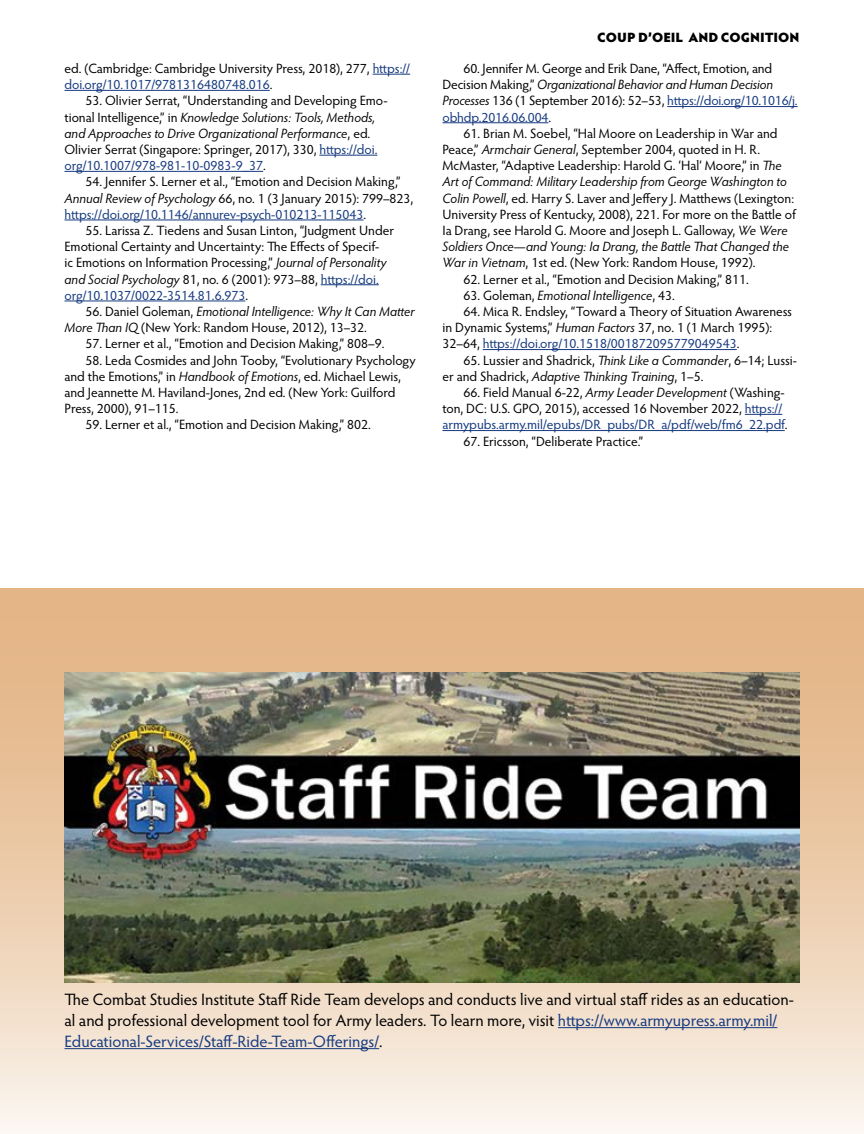
<style>
.page{position:relative;width:864px;height:1134px;background:#fff}
.page>*{position:absolute;margin:0;border:0;box-sizing:border-box;transform-origin:0 0}
.wr-body{font:16.5px/21px "Hypatia Sans Pro";color:#000}
.endnote{font:13.5px/16.2px "Hypatia Sans Pro";color:#000}
.endnote__-10{font:13.5px/16.2px "Hypatia Sans Pro";letter-spacing:-.01em;color:#000}
.endnote-2{font:italic 13.5px "Hypatia Sans Pro";color:#000}
.t1{font:900 13.5px "Hypatia Sans Pro";color:#000}
.s1{color:#15397f}
.s2{font-style:italic}
.s3{font-style:normal}
</style>
<div class="page">
<hr style="left:373px;top:74px;width:37px;height:1px;background:#15397f">
<hr style="left:64px;top:90px;width:206px;height:1px;background:#15397f">
<hr style="left:319px;top:155px;width:58px;height:1px;background:#15397f">
<hr style="left:64px;top:171px;width:199px;height:1px;background:#15397f">
<hr style="left:64px;top:220px;width:300px;height:1px;background:#15397f">
<hr style="left:321px;top:284px;width:58px;height:1px;background:#15397f">
<hr style="left:64px;top:301px;width:181px;height:1px;background:#15397f">
<hr style="left:667px;top:106px;width:131px;height:1px;background:#15397f">
<hr style="left:442px;top:122px;width:106px;height:1px;background:#15397f">
<hr style="left:483px;top:349px;width:254px;height:1px;background:#15397f">
<hr style="left:745px;top:414px;width:37px;height:1px;background:#15397f">
<hr style="left:442px;top:430px;width:343px;height:1px;background:#15397f">
<svg style="left:0;top:588px;width:864px;height:546px;background:#eed3b8"></svg>
<img style="left:64px;top:672px;width:736px;height:311px">
<hr style="left:558px;top:1027px;width:219px;height:1px;background:#15397f">
<hr style="left:64px;top:1048px;width:315px;height:1px;background:#15397f">
<p class="endnote" style="left:64px;top:60px;width:347px">ed. (Cambridge: Cambridge University Press, 2018), 277, <span class="s1">https:// doi.org/10.1017/9781316480748.016</span>.</p>
<p class="endnote" style="left:64px;top:92px;width:325px;text-indent:21px">53. Olivier Serrat, “Understanding and Developing Emo&shy;tional Intelligence,” in <span class="s2">Knowledge Solutions: Tools, Methods, and Approaches to Drive Organizational Performance</span>, ed.<br>Olivier Serrat (Singapore: Springer, 2017), 330, <span class="s1">https://doi. org/10.1007/978-981-10-0983-9_37</span>.</p>
<p class="endnote" style="left:64px;top:173px;width:350px;text-indent:21px">54. Jennifer S. Lerner et al., “Emotion and Decision Making,”<br><span class="s2">Annual Review of Psychology</span> 66, no. 1 (3 January 2015): 799–823, <span class="s1">https://doi.org/10.1146/annurev-psych-010213-115043</span>.</p>
<p class="endnote" style="left:64px;top:222px;width:331px;text-indent:21px">55. Larissa Z. Tiedens and Susan Linton, “Judgment Under Emotional Certainty and Uncertainty: The Effects of Specif-<br>ic Emotions on Information Processing,” <span class="s2">Journal of Personality and Social Psychology</span> 81, no. 6 (2001): 973–88, <span class="s1">https://doi. org/10.1037/0022-3514.81.6.973</span>.</p>
<p class="endnote" style="left:64px;top:303px;width:352px;text-indent:21px">56. Daniel Goleman, <span class="s2">Emotional Intelligence: Why It Can Matter<br>More Than IQ</span> (New York: Random House, 2012), 13–32.</p>
<p class="endnote" style="left:86px;top:335px;width:301px">57. Lerner et al., “Emotion and Decision Making,” 808–9.</p>
<p class="endnote" style="left:64px;top:351px;width:353px;text-indent:21px">58. Leda Cosmides and John Tooby, “Evolutionary Psychology and the Emotions,” in <span class="s2">Handbook of Emotions</span>, ed. Michael Lewis, and Jeannette M. Haviland-Jones, 2nd ed. (New York: Guilford Press, 2000), 91–115.</p>
<p class="endnote" style="left:86px;top:416px;width:287px">59. Lerner et al., “Emotion and Decision Making,” 802.</p>
<p class="t1" style="left:597px;top:27px;width:204px">COUP D’OEIL AND COGNITION</p>
<p class="endnote__-10" style="left:442px;top:60px;width:357px;text-indent:21px">60. Jennifer M. George and Erik Dane, “Affect, Emotion, and Decision Making,” <span class="s2">Organizational Behavior and Human Decision Processes</span> 136 (1 September 2016): 52–53, <span class="s1">https://doi.org/10.1016/j. obhdp.2016.06.004</span>.</p>
<p class="endnote" style="left:442px;top:125px;width:355px;text-indent:21px">61. Brian M. Soebel, “Hal Moore on Leadership in War and Peace,” <span class="s2">Armchair General</span>, September 2004, quoted in H. R.<br>McMaster, “Adaptive Leadership: Harold G. ‘Hal’ Moore,” in <span class="s2">The Art of Command: Military Leadership from George Washington to Colin Powell</span>, ed. Harry S. Laver and Jeffery J. Matthews (Lexington:<br>University Press of Kentucky, 2008), 221. For more on the Battle of Ia Drang, see Harold G. Moore and Joseph L. Galloway, <span class="s2">We Were Soldiers Once—and Young: Ia Drang, the Battle That Changed the War in Vietnam</span>, 1st ed. (New York: Random House, 1992).</p>
<p class="endnote" style="left:464px;top:270px;width:287px">62. Lerner et al., “Emotion and Decision Making,” 811.</p>
<p class="endnote-2" style="left:464px;top:286px;width:213px"><span class="s3">63. Goleman,</span> Emotional Intelligence<span class="s3">, 43.</span></p>
<p class="endnote" style="left:442px;top:303px;width:351px;text-indent:21px">64. Mica R. Endsley, “Toward a Theory of Situation Awareness in Dynamic Systems,” <span class="s2">Human Factors</span> 37, no. 1 (1 March 1995):<br>32–64, <span class="s1">https://doi.org/10.1518/001872095779049543</span>.</p>
<p class="endnote" style="left:442px;top:351px;width:356px;text-indent:21px">65. Lussier and Shadrick, <span class="s2">Think Like a Commander</span>, 6–14; Lussi&shy;er and Shadrick, <span class="s2">Adaptive Thinking Training</span>, 1–5.</p>
<p class="endnote" style="left:442px;top:384px;width:346px;text-indent:21px">66. Field Manual 6-22, <span class="s2">Army Leader Development</span> (Washing&shy;ton, DC: U.S. GPO, 2015), accessed 16 November 2022, <span class="s1">https:// armypubs.army.mil/epubs/DR_pubs/DR_a/pdf/web/fm6_22.pdf</span>.</p>
<p class="endnote" style="left:464px;top:432px;width:181px">67. Ericsson, “Deliberate Practice.”</p>
<p class="wr-body" style="left:64px;top:988px;width:731px">The Combat Studies Institute Staff Ride Team develops and conducts live and virtual staff rides as an education&shy;al and professional development tool for Army leaders. To learn more, visit <span class="s1">https://www.armyupress.army.mil/<br>Educational-Services/Staff-Ride-Team-Offerings/</span>.</p>
</div>
